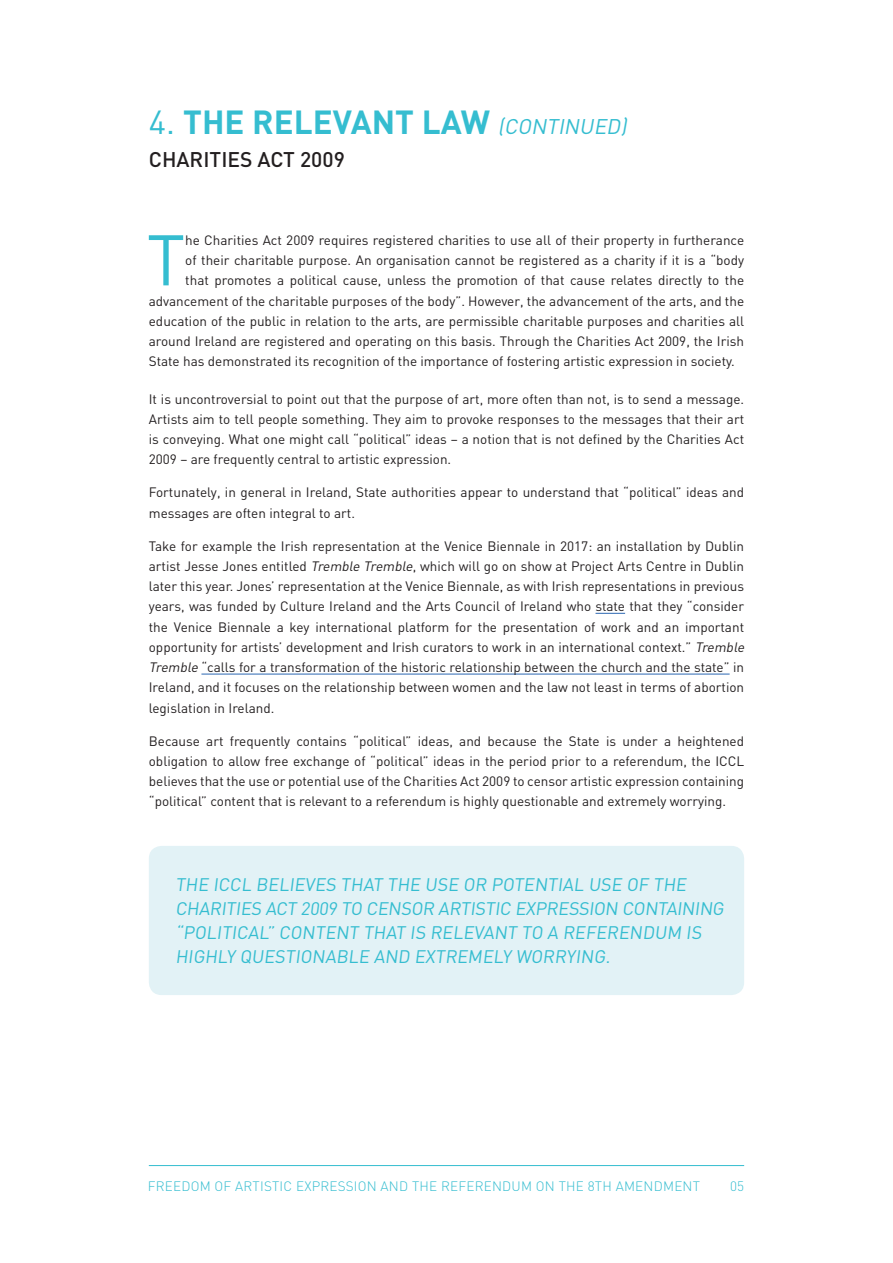
<style>
.page{position:relative;width:893px;height:1263px;background:#fff}
.page>*{position:absolute;margin:0;border:0;box-sizing:border-box;transform-origin:0 0}
.t1{font:70.35px "DIN";color:#35bdd0}
.t2{font:700 33px "DIN";color:#35bdd0}
.t3{font:500 21px "DIN";color:#231f20}
.t4{font:18px/24px "DIN";color:#35bdd0}
.t5{font:13.5px/20.2px "DIN";color:#231f20;text-align:justify}
.t6{font:300 13.5px "DIN";letter-spacing:.015em;color:#35bdd0}
.s1{font-weight:400}
.s2{font-weight:400;font-style:italic;font-size:21px}
.s3{font-style:italic}
</style>
<div class="page">
<hr style="left:149px;top:1165px;width:595px;height:1px;background:#35bdd0">
<hr style="left:595px;top:613px;width:30px;height:1px;background:#2b67b2">
<hr style="left:201px;top:674px;width:529px;height:1px;background:#2b67b2">
<div style="left:149px;top:846px;width:595px;height:149px;background:#e2f2f6;border-radius:13px"></div>
<h2 class="t2" style="left:149px;top:100px;width:484px"><span class="s1">4.</span> THE RELEVANT LAW <span class="s2">(CONTINUED)</span></h2>
<h3 class="t3" style="left:149px;top:146px;width:198px">CHARITIES ACT 2009</h3>
<h1 class="t1" style="left:147px;top:216px;width:40px">T</h1>
<p class="t5" style="left:185px;top:230px;width:560px">he Charities Act 2009 requires registered charities to use all of their property in furtherance</p>
<p class="t5" style="left:185px;top:250px;width:560px">of their charitable purpose. An organisation cannot be registered as a charity if it is a “body</p>
<p class="t5" style="left:185px;top:270px;width:560px">that promotes a political cause, unless the promotion of that cause relates directly to the</p>
<p class="t5" style="left:149px;top:290px;width:597px">advancement of the charitable purposes of the body”. However, the advancement of the arts, and the</p>
<p class="t5" style="left:149px;top:311px;width:597px">education of the public in relation to the arts, are permissible charitable purposes and charities all</p>
<p class="t5" style="left:149px;top:331px;width:597px">around Ireland are registered and operating on this basis. Through the Charities Act 2009, the Irish</p>
<p class="t5" style="left:149px;top:351px;width:588px">State has demonstrated its recognition of the importance of fostering artistic expression in society.</p>
<p class="t5" style="left:149px;top:388px;width:597px">It is uncontroversial to point out that the purpose of art, more often than not, is to send a message.<br>Artists aim to tell people something. They aim to provoke responses to the messages that their art is conveying. What one might call “political” ideas – a notion that is not defined by the Charities Act 2009 – are frequently central to artistic expression.</p>
<p class="t5" style="left:149px;top:482px;width:597px">Fortunately, in general in Ireland, State authorities appear to understand that “political” ideas and messages are often integral to art.</p>
<p class="t5" style="left:149px;top:535px;width:600px;text-align:left">Take for example the Irish representation at the Venice Biennale in 2017: an installation by Dublin artist Jesse Jones entitled <span class="s3">Tremble Tremble</span>, which will go on show at Project Arts Centre in Dublin later this year. Jones’ representation at the Venice Biennale, as with Irish representations in previous years, was funded by Culture Ireland and the Arts Council of Ireland who state that they “consider the Venice Biennale a key international platform for the presentation of work and an important opportunity for artists’ development and Irish curators to work in an international context.” <span class="s3">Tremble Tremble</span>“calls for a transformation of the historic relationship between the church and the state” in Ireland, and it focuses on the relationship between women and the law not least in terms of abortion legislation in Ireland.</p>
<p class="t5" style="left:149px;top:730px;width:597px">Because art frequently contains “political” ideas, and because the State is under a heightened obligation to allow free exchange of “political” ideas in the period prior to a referendum, the ICCL believes that the use or potential use of the Charities Act 2009 to censor artistic expression containing “political” content that is relevant to a referendum is highly questionable and extremely worrying.</p>
<h3 class="t4" style="left:175px;top:872px;width:553px">THE ICCL BELIEVES THAT THE USE OR POTENTIAL USE OF THE CHARITIES ACT 2009 TO CENSOR ARTISTIC EXPRESSION CONTAINING “POLITICAL” CONTENT THAT IS RELEVANT TO A REFERENDUM IS HIGHLY QUESTIONABLE AND EXTREMELY WORRYING.</h3>
<p class="t6" style="left:148px;top:1178px;width:554px">FREEDOM OF ARTISTIC EXPRESSION AND THE REFERENDUM ON THE 8TH AMENDMENT</p>
<p class="t6" style="left:730px;top:1178px;width:15px">05</p>
</div>
